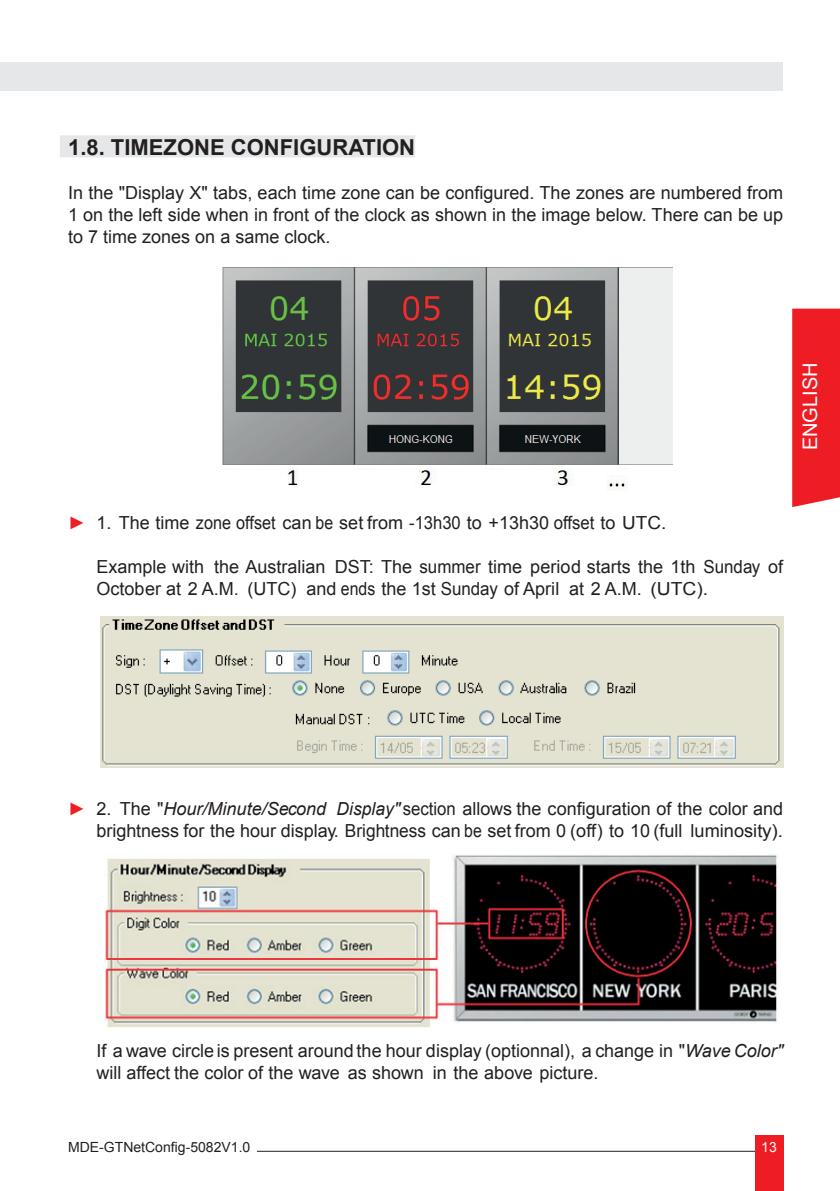
<style>
.page{position:relative;width:840px;height:1191px;background:#fff}
.page>*{position:absolute;margin:0;border:0;box-sizing:border-box;transform-origin:0 0}
.t1{font:700 22px "Arial";color:#231f20}
.t2{font:20px "Arial";color:#fff}
.t3{font:18px/22px "Arial";color:#231f20}
.t4{font:14px "Arial";color:#231f20}
.t5{font:14px "Arial";color:#fff}
.s1{color:#ee1d23}
.s2{font-style:italic}
</style>
<div class="page">
<hr style="left:79px;top:1151px;width:700px;height:1px;background:#231f20">
<div style="left:754px;top:1135px;width:28px;height:56px;background:#ee1d23"></div>
<div style="left:0;top:62px;width:782px;height:28px;background:#e6e7e9"></div>
<div style="left:68px;top:1141px;width:189px;height:12px;background:#fff"></div>
<div style="left:60px;top:135px;width:355px;height:22px;background:#e6e7e9"></div>
<img style="left:287px;top:468px;width:339px;height:22px">
<img style="left:100px;top:616px;width:682px;height:151px">
<img style="left:105px;top:855px;width:674px;height:172px">
<img style="left:222px;top:267px;width:450px;height:198px">
<div style="left:792px;top:309px;width:47px;height:198px;background:#ee1d23"></div>
<p class="t1" style="left:68px;top:132px;width:239px">1.8. TIMEZONE CONFIGURATI</p>
<p class="t1" style="left:382px;top:132px;width:31px">ON</p>
<p class="t3" style="left:68px;top:181px;width:716px;text-align:justify">In the "Display X" tabs, each time zone can be configured. The zones are numbered from 1 on the left side when in front of the clock as shown in the image below. There can be up to 7 time zones on a same clock.</p>
<p class="t2" style="left:796px;top:450px;width:89px;rotate:-90deg">ENGLISH</p>
<p class="t3" style="left:68px;top:511px;width:599px"><span class="s1">►</span> 1. The time zone offset can be set from -13h30 to +13h30 offset to UTC.</p>
<p class="t3" style="left:96px;top:555px;width:687px">Example with the Australian DST: The summer time period starts the 1th Sunday of<br>October at 2 A.M. (UTC) and ends the 1st Sunday of April at 2 A.M. (UTC).</p>
<p class="t3" style="left:68px;top:797px;width:716px;text-align:right"><span class="s1">►</span> 2. The "<span class="s2">Hour/Minute/Second Display"</span> section allows the configuration of the color and brightness for the hour display. Brightness can be set from 0 (off ) to 10 (full luminosity).</p>
<p class="t3" style="left:96px;top:1039px;width:687px">If a wave circle is present around the hour display (optionnal), a change in "<span class="s2">Wave Color" </span>will affect the color of the wave as shown in the above picture.</p>
<p class="t4" style="left:68px;top:1137px;width:184px">MDE-GTNetConfig-5082V1.0</p>
<p class="t5" style="left:760px;top:1137px;width:17px">13</p>
</div>
